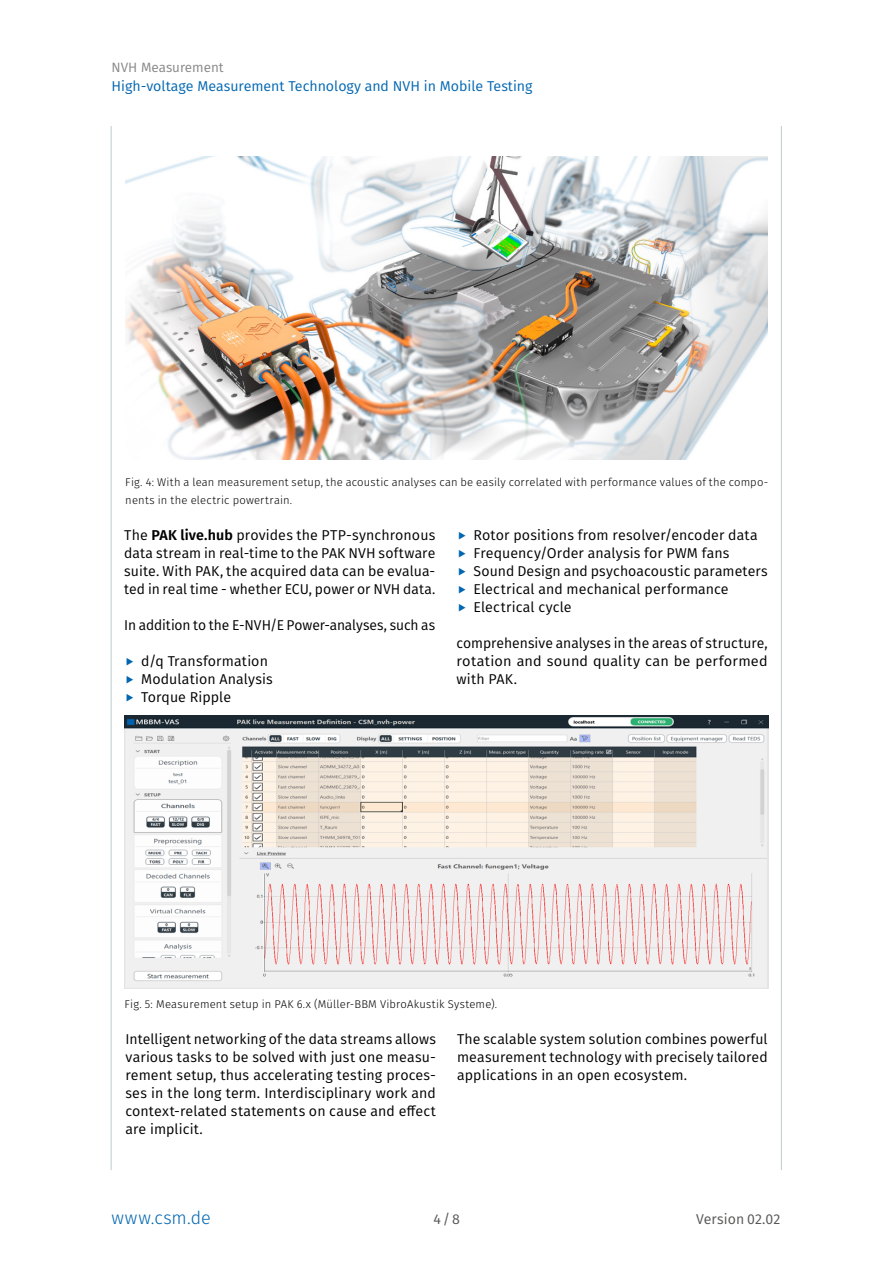
<style>
.page{position:relative;width:893px;height:1263px;background:#fff}
.page>*{position:absolute;margin:0;border:0;box-sizing:border-box;transform-origin:0 0}
.Footer_Titelseite{font:300 18px "Fira Sans";letter-spacing:.035em;color:#0066b1}
.Text{font:14.25px/18px "Fira Sans";letter-spacing:.005em;color:#000;text-align:justify}
.t1{font:14.25px "Fira Sans";color:#0066b1}
.t2{font:14.25px "Fira Sans";letter-spacing:.005em;color:#565655}
.t3{font:13.5px "Fira Sans";color:#868786}
.t4{font:300 11.25px/18px "Fira Sans";letter-spacing:.015em;color:#000}
.s1{font-weight:600}
</style>
<div class="page">
<hr style="left:111px;top:126px;width:1px;height:1044px;background:#bfcacc">
<hr style="left:781px;top:126px;width:1px;height:1044px;background:#bfcacc">
<img style="left:126px;top:157px;width:642px;height:303px">
<img style="left:124px;top:715px;width:644px;height:273px">
<p class="t3" style="left:112px;top:57px;width:114px">NVH Measurement</p>
<p class="t1" style="left:112px;top:75px;width:422px">High-voltage Measurement Technology and NVH in Mobile Testing</p>
<p class="t4" style="left:125px;top:473px;width:644px">Fig. 4: With a lean measurement setup, the acoustic analyses can be easily correlated with performance values of the compo&shy;nents in the electric powertrain.</p>
<p class="Text" style="left:124px;top:526px;width:313px">The <span class="s1">PAK live.hub</span> provides the PTP-synchronous data stream in real-time to the PAK NVH software suite. With PAK, the acquired data can be evalua&shy;ted in real time - whether ECU, power or NVH data.</p>
<p class="Text" style="left:124px;top:616px;width:313px">In addition to the E-NVH/E Power-analyses, such as</p>
<p class="Text" style="left:141px;top:652px;width:128px">d/q Transformation</p>
<p class="Text" style="left:141px;top:670px;width:133px">Modulation Analysis</p>
<p class="Text" style="left:141px;top:688px;width:91px">Torque Ripple</p>
<p class="Text" style="left:474px;top:526px;width:286px">Rotor positions from resolver/encoder data</p>
<p class="Text" style="left:474px;top:544px;width:257px">Frequency/Order analysis for PWM fans</p>
<p class="Text" style="left:474px;top:562px;width:296px">Sound Design and psychoacoustic parameters</p>
<p class="Text" style="left:474px;top:580px;width:257px">Electrical and mechanical performance</p>
<p class="Text" style="left:474px;top:598px;width:100px">Electrical cycle</p>
<p class="Text" style="left:457px;top:634px;width:313px">comprehensive analyses in the areas of structure, rotation and sound quality can be performed with PAK.</p>
<p class="t4" style="left:125px;top:995px;width:374px">Fig. 5: Measurement setup in PAK 6.x (Müller-BBM VibroAkustik Systeme).</p>
<p class="Text" style="left:125px;top:1030px;width:312px">Intelligent networking of the data streams allows various tasks to be solved with just one measu&shy;rement setup, thus accelerating testing proces&shy;ses in the long term. Interdisciplinary work and context-related statements on cause and effect are implicit.</p>
<p class="Text" style="left:457px;top:1030px;width:312px">The scalable system solution combines powerful measurement technology with precisely tailored applications in an open ecosystem.</p>
<p class="Footer_Titelseite" style="left:112px;top:1205px;width:101px">www.csm.de</p>
<p class="t2" style="left:433px;top:1209px;width:28px">4/8</p>
<p class="t2" style="left:696px;top:1208px;width:85px">Version 02.02</p>
</div>
